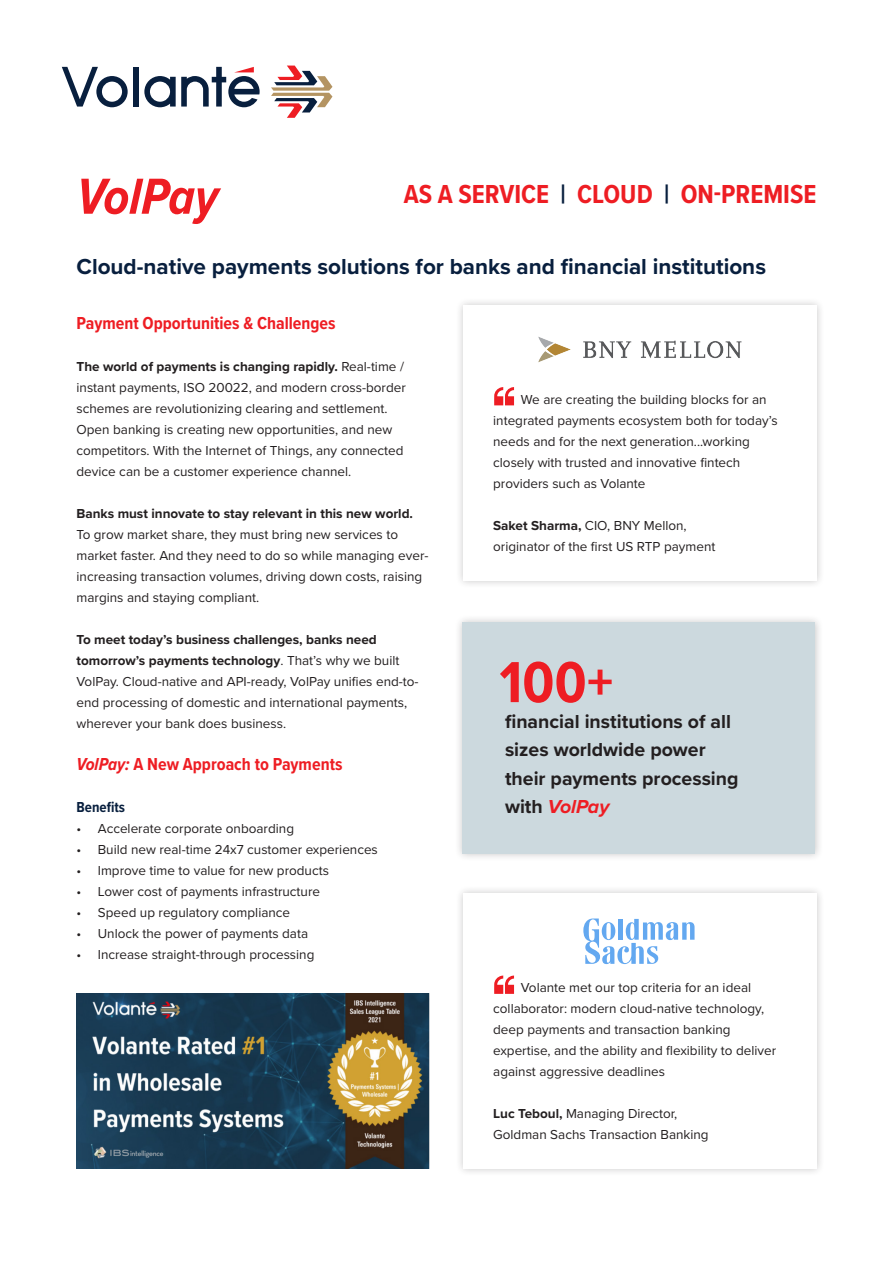
<style>
.page{position:relative;width:893px;height:1263px;background:#fff}
.page>*{position:absolute;margin:0;border:0;box-sizing:border-box;transform-origin:0 0}
.Figure{font:700 60px "Proxima Nova Cond";color:#ee1d23}
.Cover_title{font:italic 700 52.5px "Proxima Nova Cond";color:#ee1d23}
.As_a_service_etc{font:700 27px "Proxima Nova Cond";color:#ee1d23}
.Cover_sub_title{font:700 22.5px "Proxima Nova";color:#081f3e}
.Customer_quote{font:700 19.5px/28.5px "Proxima Nova";color:#231f20}
.Heading_2{font:700 18px "Proxima Nova Cond";color:#ee1d23}
.Heading_3{font:700 15px "Proxima Nova Cond";color:#081f3e}
.t1{font:13.5px/21px "Proxima Nova";color:#231f20}
.s1{color:#081f3e}
.s2{font-weight:700}
.s3{font-style:italic}
.s4{font-style:italic;color:#ee1d23}
</style>
<div class="page">
<div style="left:133px;top:67px;width:6px;height:40px;background:#081f3e"></div>
<svg style="left:144px;top:67px;width:116px;height:40px"></svg>
<svg style="left:62px;top:67px;width:66px;height:40px"></svg>
<svg style="left:271px;top:66px;width:61px;height:52px"></svg>
<div style="left:454px;top:614px;width:370px;height:248px;background:#231f20;opacity:.25"></div>
<div style="left:462px;top:623px;width:353px;height:231px;background:#ccd9de"></div>
<div style="left:455px;top:885px;width:370px;height:291px;background:#231f20;opacity:.25"></div>
<div style="left:463px;top:893px;width:353px;height:275px;background:#fff"></div>
<div style="left:455px;top:297px;width:370px;height:292px;background:#231f20;opacity:.25"></div>
<div style="left:463px;top:305px;width:353px;height:276px;background:#fff"></div>
<svg style="left:494px;top:387px;width:20px;height:18px"></svg>
<svg style="left:494px;top:975px;width:20px;height:19px"></svg>
<img style="left:538px;top:336px;width:204px;height:27px">
<img style="left:77px;top:994px;width:352px;height:175px">
<svg style="left:583px;top:918px;width:111px;height:46px"></svg>
<p class="Cover_title" style="left:77px;top:158px;width:143px">VolPay</p>
<p class="As_a_service_etc" style="left:404px;top:174px;width:414px">AS A SERVICE <span class="s1">|</span> CLOUD <span class="s1">|</span> ON-PREMISE</p>
<p class="Cover_sub_title" style="left:77px;top:250px;width:691px">Cloud-native payments solutions for banks and financial institutions</p>
<p class="Heading_2" style="left:77px;top:309px;width:261px">Payment Opportunities &amp; Challenges</p>
<p class="t1" style="left:77px;top:355px;width:331px"><span class="s2">The world of payments is changing rapidly.</span> Real-time / instant payments, ISO 20022, and modern cross-border schemes are revolutionizing clearing and settlement.<br>Open banking is creating new opportunities, and new competitors. With the Internet of Things, any connected device can be a customer experience channel.</p>
<p class="t1" style="left:77px;top:502px;width:353px"><span class="s2">Banks must innovate to stay relevant in this new world.<br></span>To grow market share, they must bring new services to market faster. And they need to do so while managing ever&shy;increasing transaction volumes, driving down costs, raising margins and staying compliant.</p>
<p class="t1" style="left:77px;top:628px;width:344px"><span class="s2">To meet today’s business challenges, banks need tomorrow’s payments technology</span>. That’s why we built VolPay. Cloud-native and API-ready, VolPay unifies end-to&shy;end processing of domestic and international payments, wherever your bank does business.</p>
<p class="Heading_2" style="left:77px;top:750px;width:267px"><span class="s3">VolPay:</span> A New Approach to Payments</p>
<p class="Heading_3" style="left:77px;top:796px;width:50px">Benefits</p>
<p class="t1" style="left:77px;top:817px;width:219px">• Accelerate corporate onboarding</p>
<p class="t1" style="left:77px;top:838px;width:303px">• Build new real-time 24x7 customer experiences</p>
<p class="t1" style="left:77px;top:859px;width:254px">• Improve time to value for new products</p>
<p class="t1" style="left:77px;top:880px;width:245px">• Lower cost of payments infrastructure</p>
<p class="t1" style="left:77px;top:901px;width:215px">• Speed up regulatory compliance</p>
<p class="t1" style="left:77px;top:922px;width:233px">• Unlock the power of payments data</p>
<p class="t1" style="left:77px;top:943px;width:239px">• Increase straight-through processing</p>
<p class="t1" style="left:493px;top:388px;width:286px;text-indent:28px">We are creating the building blocks for an integrated payments ecosystem both for today’s needs and for the next generation...working closely with trusted and innovative fintech providers such as Volante</p>
<p class="t1" style="left:493px;top:514px;width:224px"><span class="s2">Saket Sharma,</span> CIO, BNY Mellon, originator of the first US RTP payment</p>
<p class="Figure" style="left:499px;top:638px;width:115px">100+</p>
<p class="Customer_quote" style="left:505px;top:706px;width:235px">financial institutions of all sizes worldwide power their payments processing with <span class="s4">VolPay</span></p>
<p class="t1" style="left:493px;top:976px;width:284px;text-indent:28px">Volante met our top criteria for an ideal collaborator: modern cloud-native technology, deep payments and transaction banking expertise, and the ability and flexibility to deliver against aggressive deadlines</p>
<p class="t1" style="left:493px;top:1102px;width:217px"><span class="s2">Luc Teboul,</span> Managing Director,<br>Goldman Sachs Transaction Banking</p>
</div>
